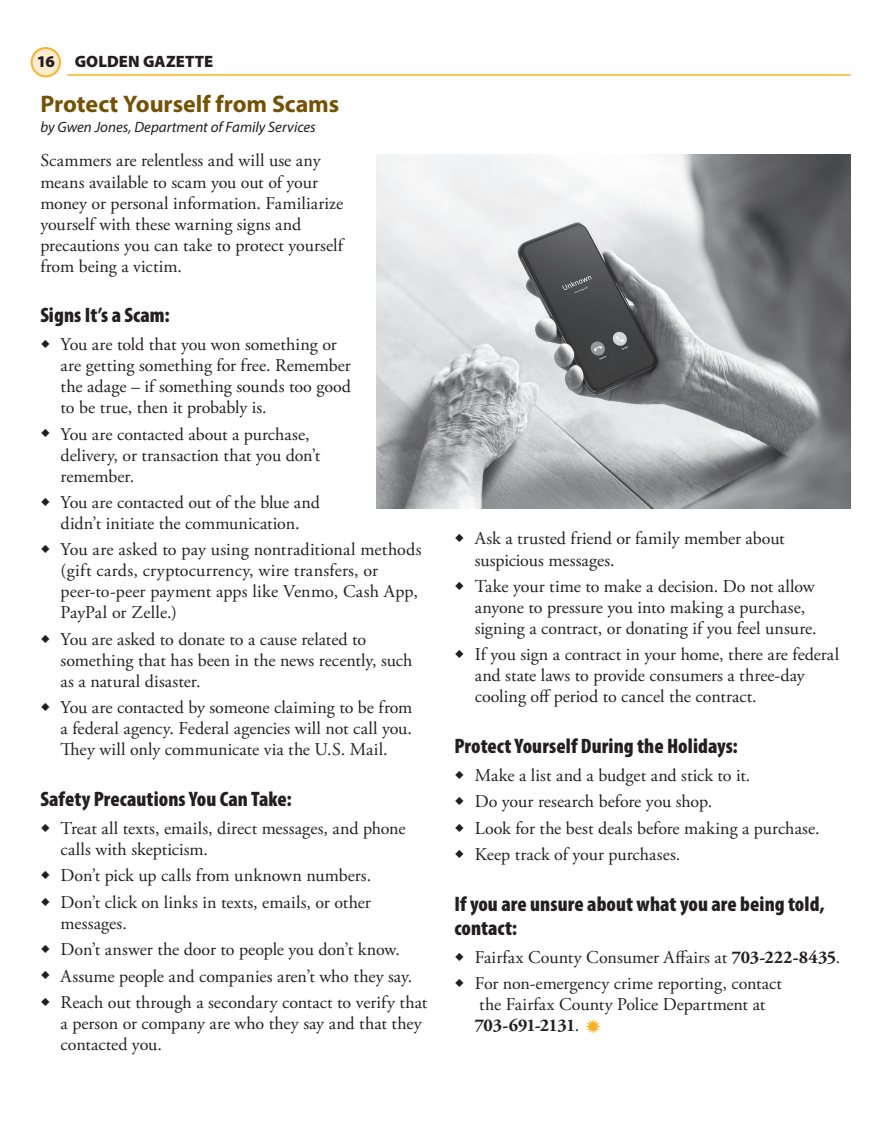
<style>
.page{position:relative;width:891px;height:1134px;background:#fff}
.page>*{position:absolute;margin:0;border:0;box-sizing:border-box;transform-origin:0 0}
.t1{font:700 24px "Myriad Pro";letter-spacing:-.005em;color:#755104}
.t2{font:900 condensed 21px/24px "Myriad Pro";letter-spacing:.005em;color:#231f20}
.t3{font:18px/21px "Adobe Garamond Pro";color:#231f20}
.t4{font:900 16.5px "Myriad Pro";letter-spacing:.005em;color:#231f20}
.t5{font:italic 15px "Myriad Pro";color:#231f20}
.s1{font-weight:700}
</style>
<div class="page">
<hr style="left:67px;top:74px;width:783px;height:2px;background:#fbb123">
<div style="left:32px;top:48px;width:28px;height:28px;background:#feedcf;border-radius:50%"></div>
<div style="left:31px;top:47px;width:30px;height:30px;border:2px solid #fbb123;border-radius:50%"></div>
<img style="left:376px;top:154px;width:474px;height:355px">
<p class="t4" style="left:37px;top:51px;width:178px">1616 GOLDEN GAZETTE</p>
<h1 class="t1" style="left:40px;top:89px;width:300px">Protect Yourself from Scams</h1>
<p class="t5" style="left:40px;top:118px;width:277px">by Gwen Jones, Department of Family Services</p>
<p class="t3" style="left:40px;top:151px;width:305px">Scammers are relentless and will use any means available to scam you out of your money or personal information. Familiarize yourself with these warning signs and precautions you can take to protect yourself from being a victim.</p>
<p class="t2" style="left:40px;top:303px;width:131px">Signs It’s a Scam:</p>
<p class="t3" style="left:61px;top:335px;width:292px;text-indent:-20px">○ You are told that you won something or are getting something for free. Remember the adage – if something sounds too good to be true, then it probably is.</p>
<p class="t3" style="left:61px;top:424px;width:261px;text-indent:-20px">○ You are contacted about a purchase, delivery, or transaction that you don’t remember.</p>
<p class="t3" style="left:40px;top:492px;width:281px;text-align:center">○ You are contacted out of the blue and didn’t initiate the communication.</p>
<p class="t3" style="left:61px;top:540px;width:362px;text-indent:-20px">○ You are asked to pay using nontraditional methods (gift cards, cryptocurrency, wire transfers, or peer-to-peer payment apps like Venmo, Cash App, PayPal or Zelle.)</p>
<p class="t3" style="left:61px;top:629px;width:353px;text-indent:-20px">○ You are asked to donate to a cause related to something that has been in the news recently, such as a natural disaster.</p>
<p class="t3" style="left:61px;top:698px;width:353px;text-align:justify;text-indent:-20px">○ You are contacted by someone claiming to be from a federal agency. Federal agencies will not call you.<br>They will only communicate via the U.S. Mail.</p>
<p class="t2" style="left:40px;top:787px;width:253px">Safety Precautions You Can Take:</p>
<p class="t3" style="left:61px;top:818px;width:346px;text-indent:-20px">○ Treat all texts, emails, direct messages, and phone calls with skepticism.</p>
<p class="t3" style="left:40px;top:866px;width:332px">○ Don’t pick up calls from unknown numbers.</p>
<p class="t3" style="left:61px;top:892px;width:312px;text-indent:-20px">○ Don’t click on links in texts, emails, or other messages.</p>
<p class="t3" style="left:40px;top:940px;width:361px">○ Don’t answer the door to people you don’t know.</p>
<p class="t3" style="left:40px;top:966px;width:373px">○ Assume people and companies aren’t who they say.</p>
<p class="t3" style="left:61px;top:992px;width:368px;text-indent:-20px">○ Reach out through a secondary contact to verify that a person or company are who they say and that they contacted you.</p>
<p class="t3" style="left:475px;top:529px;width:312px;text-indent:-20px">○ Ask a trusted friend or family member about suspicious messages.</p>
<p class="t3" style="left:475px;top:576px;width:344px;text-indent:-20px">○ Take your time to make a decision. Do not allow anyone to pressure you into making a purchase, signing a contract, or donating if you feel unsure.</p>
<p class="t3" style="left:475px;top:645px;width:366px;text-indent:-20px">○ If you sign a contract in your home, there are federal and state laws to provide consumers a three-day cooling off period to cancel the contract.</p>
<p class="t2" style="left:454px;top:734px;width:285px">Protect Yourself During the Holidays:</p>
<p class="t3" style="left:454px;top:765px;width:297px">○ Make a list and a budget and stick to it.</p>
<p class="t3" style="left:454px;top:792px;width:259px">○ Do your research before you shop.</p>
<p class="t3" style="left:454px;top:818px;width:367px">○ Look for the best deals before making a purchase.</p>
<p class="t3" style="left:454px;top:845px;width:227px">○ Keep track of your purchases.</p>
<p class="t2" style="left:454px;top:892px;width:372px">If you are unsure about what you are being told, contact:</p>
<p class="t3" style="left:454px;top:947px;width:388px">○ Fairfax County Consumer Affairs at <span class="s1">703-222-8435</span>.</p>
<p class="t3" style="left:475px;top:974px;width:309px;text-indent:-20px">○ For non-emergency crime reporting, contact the Fairfax County Police Department at<br><span class="s1">703-691-2131</span>.</p>
</div>
